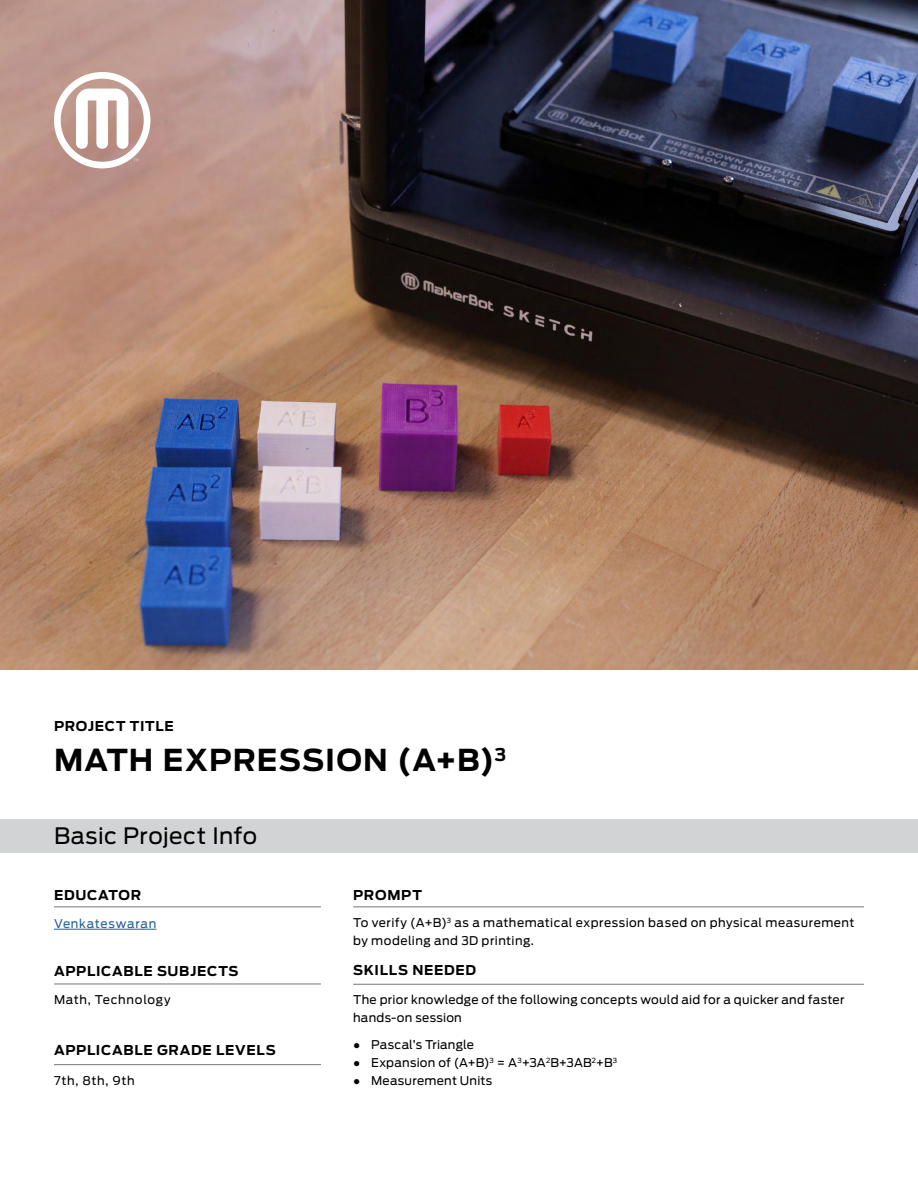
<style>
.page{position:relative;width:918px;height:1188px;background:#fff}
.page>*{position:absolute;margin:0;border:0;box-sizing:border-box;transform-origin:0 0}
.t1{font:700 30px "Antenna";letter-spacing:.035em;color:#000}
.t2{font:22.5px "Antenna";letter-spacing:.015em;color:#000}
.t3{font:700 13.5px "Antenna";letter-spacing:.05em;color:#000}
.t4{font:12px/18px "Antenna";letter-spacing:.025em;color:#000}
.t5{font:12px "Antenna";letter-spacing:.06em;color:#000}
.t6{font:12px "Antenna";letter-spacing:.06em;color:#215e9e}
.t7{font:12px "Antenna";letter-spacing:.055em;color:#000}
.s1{font-family:"Arial";font-weight:700}
</style>
<div class="page">
<div style="left:1px;top:820px;width:917px;height:33px;background:#d1d3d4"></div>
<img style="left:0;top:0;width:918px;height:670px">
<svg style="left:54px;top:72px;width:96px;height:96px"></svg>
<hr style="left:54px;top:929px;width:102px;height:1px;background:#215e9e">
<hr style="left:54px;top:906px;width:267px;height:1px;background:#77787b">
<hr style="left:54px;top:984px;width:267px;height:1px;background:#77787b">
<hr style="left:54px;top:1064px;width:267px;height:1px;background:#77787b">
<hr style="left:353px;top:984px;width:511px;height:1px;background:#77787b">
<hr style="left:353px;top:906px;width:511px;height:1px;background:#77787b">
<p class="t3" style="left:54px;top:718px;width:121px">PROJECT TITLE</p>
<h1 class="t1" style="left:54px;top:743px;width:454px">MATH EXPRESSION (A+B)<sup>3</sup></h1>
<h2 class="t2" style="left:54px;top:822px;width:205px">Basic Project Info</h2>
<p class="t3" style="left:54px;top:887px;width:89px">EDUCATOR</p>
<p class="t6" style="left:54px;top:916px;width:104px">Venkateswaran</p>
<p class="t3" style="left:54px;top:963px;width:186px">APPLICABLE SUBJECTS</p>
<p class="t5" style="left:54px;top:993px;width:118px">Math, Technology</p>
<p class="t3" style="left:54px;top:1042px;width:223px">APPLICABLE GRADE LEVELS</p>
<p class="t7" style="left:54px;top:1074px;width:82px">7th, 8th, 9th</p>
<p class="t3" style="left:353px;top:887px;width:70px">PROMPT</p>
<p class="t4" style="left:353px;top:913px;width:503px">To verify (A+B)<sup>3</sup> as a mathematical expression based on physical measurement by modeling and 3D printing.</p>
<p class="t3" style="left:353px;top:962px;width:125px">SKILLS NEEDED</p>
<p class="t4" style="left:353px;top:991px;width:493px">The prior knowledge of the following concepts would aid for a quicker and faster hands-on session</p>
<p class="t4" style="left:353px;top:1036px;width:122px"><span class="s1">●</span> Pascal’s Triangle</p>
<p class="t4" style="left:353px;top:1054px;width:266px"><span class="s1">●</span> Expansion of (A+B)<sup>3</sup> = A<sup>3</sup>+3A<sup>2</sup>B+3AB<sup>2</sup>+B<sup>3</sup></p>
<p class="t4" style="left:353px;top:1072px;width:141px"><span class="s1">●</span> Measurement Units</p>
</div>
